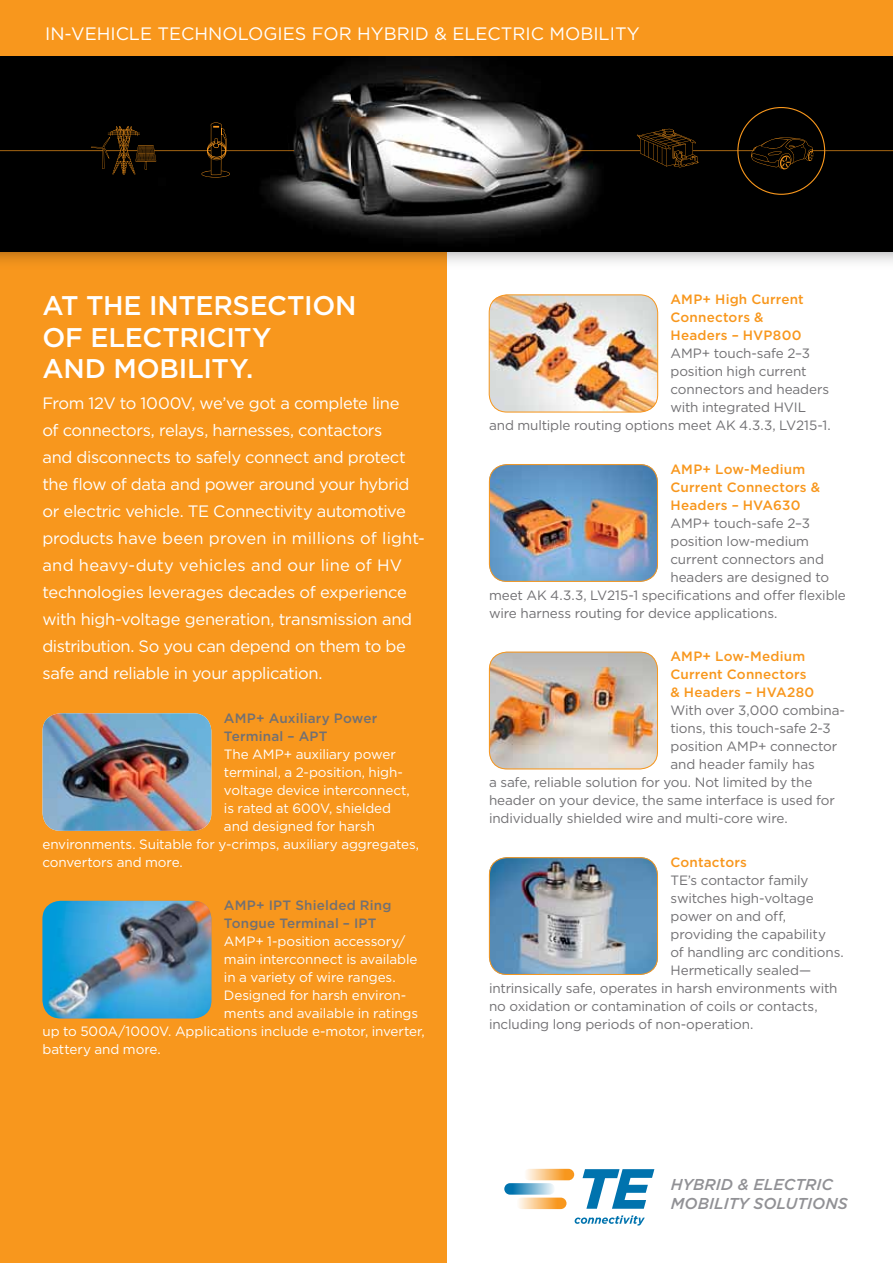
<style>
.page{position:relative;width:893px;height:1263px;background:#fff}
.page>*{position:absolute;margin:0;border:0;box-sizing:border-box;transform-origin:0 0}
.t1{font:500 27px/31.5px "Gotham";letter-spacing:-.01em;color:#fff}
.t2{font:18px "Gotham";color:#fff}
.t3{font:16.5px/27px "Gotham";letter-spacing:-.02em;color:#fff}
.t4{font:italic 500 15.75px/18.9px "Gotham";color:#919195}
.t5{font:13.5px "Gotham";letter-spacing:-.01em;color:#717073}
.t6{font:13.5px "Gotham";letter-spacing:-.01em;color:#fff}
.t7{font:500 13.5px/18px "Gotham";letter-spacing:.015em;color:#f8971d}
.t8{font:500 13.5px/18px "Gotham";letter-spacing:.015em;color:#717073}
</style>
<div class="page">
<div style="left:0;top:225px;width:446px;height:1038px;background:#f8971d"></div>
<svg style="left:0;top:251px;width:893px;height:22px"></svg>
<img style="left:0;top:55px;width:893px;height:196px">
<hr style="left:154px;top:150px;width:57px;height:1px;background:#f8971d">
<svg style="left:202px;top:122px;width:92px;height:55px;background:#0b0701"></svg>
<svg style="left:0;top:126px;width:156px;height:48px;background:#0f0901"></svg>
<svg style="left:568px;top:129px;width:325px;height:41px;background:#0f0a02"></svg>
<div style="left:0;top:0;width:893px;height:55px;background:#f8971d"></div>
<img style="left:43px;top:713px;width:168px;height:118px">
<img style="left:43px;top:901px;width:168px;height:117px">
<img style="left:489px;top:295px;width:169px;height:117px">
<div style="left:489px;top:295px;width:169px;height:117px;border:1px solid #f8971d;border-radius:18px"></div>
<img style="left:489px;top:464px;width:169px;height:118px">
<div style="left:489px;top:464px;width:169px;height:118px;border:1px solid #f8971d;border-radius:18px"></div>
<img style="left:489px;top:652px;width:169px;height:117px">
<div style="left:489px;top:652px;width:169px;height:117px;border:1px solid #f8971d;border-radius:18px"></div>
<img style="left:489px;top:857px;width:169px;height:118px">
<div style="left:489px;top:857px;width:169px;height:118px;border:1px solid #f8971d;border-radius:18px"></div>
<svg style="left:523px;top:1169px;width:51px;height:11px"></svg>
<svg style="left:516px;top:1197px;width:50px;height:12px"></svg>
<svg style="left:504px;top:1183px;width:51px;height:12px"></svg>
<svg style="left:583px;top:1169px;width:71px;height:40px"></svg>
<svg style="left:575px;top:1215px;width:70px;height:10px"></svg>
<h2 class="t2" style="left:45px;top:22px;width:138px">In-Vehicle TECHN</h2>
<h2 class="t2" style="left:222px;top:22px;width:419px">OLOGIES for Hybri d &amp; Electric Mobi lity</h2>
<h1 class="t1" style="left:43px;top:289px;width:316px">AT THE INTERSECTION<br>OF ELECTRICITY<br>AND MOBILITY.</h1>
<p class="t3" style="left:43px;top:390px;width:384px">From 12V to 1000V, we’ve got a complete line<br>of connectors, relays, harnesses, contactors<br>and disconnects to safely connect and protect the flow of data and power around your hybrid or electric vehicle. TE Connectivity automotive products have been proven in millions of light&shy;and heavy-duty vehicles and our line of HV technologies leverages decades of experience with high-voltage generation, transmission and distribution. So you can depend on them to be safe and reliable in your application.</p>
<p class="t8" style="left:224px;top:709px;width:155px">AMP+ Auxiliary Power<br>Terminal – APT</p>
<p class="t6" style="left:224px;top:745px;width:173px">The AMP+ auxiliary power</p>
<p class="t6" style="left:224px;top:763px;width:180px">terminal, a 2-position, high-</p>
<p class="t6" style="left:224px;top:781px;width:187px">voltage device interconnect,</p>
<p class="t6" style="left:224px;top:799px;width:169px">is rated at 600V, shielded</p>
<p class="t6" style="left:224px;top:817px;width:153px">and designed for harsh</p>
<p class="t6" style="left:43px;top:835px;width:378px">environments. Suitable for y-crimps, auxiliary aggregates,</p>
<p class="t6" style="left:43px;top:853px;width:142px">convertors and more.</p>
<p class="t8" style="left:224px;top:896px;width:169px">AMP+ IPT Shielded Ring<br>Tongue Terminal – IPT</p>
<p class="t6" style="left:224px;top:933px;width:183px">AMP+ 1-position accessory/</p>
<p class="t6" style="left:224px;top:951px;width:195px">main interconnect is available</p>
<p class="t6" style="left:224px;top:969px;width:173px">in a variety of wire ranges.</p>
<p class="t6" style="left:224px;top:987px;width:184px">Designed for harsh environ-</p>
<p class="t6" style="left:224px;top:1005px;width:196px">ments and available in ratings</p>
<p class="t6" style="left:43px;top:1023px;width:384px">up to 500A/1000V. Applications include e-motor, inverter,</p>
<p class="t6" style="left:43px;top:1041px;width:120px">battery and more.</p>
<p class="t7" style="left:670px;top:290px;width:135px">AMP+ High Current<br>Connectors &amp;<br>Headers – HVP800</p>
<p class="t5" style="left:670px;top:345px;width:141px">AMP+ touch-safe 2–3</p>
<p class="t5" style="left:670px;top:363px;width:138px">position high current</p>
<p class="t5" style="left:670px;top:381px;width:160px">connectors and headers</p>
<p class="t5" style="left:670px;top:399px;width:135px">with integrated HVIL</p>
<p class="t5" style="left:489px;top:417px;width:343px">and multiple routing options meet AK 4.3.3, LV215-1.</p>
<p class="t7" style="left:670px;top:460px;width:151px">AMP+ Low-Medium<br>Current Connectors &amp;<br>Headers – HVA630</p>
<p class="t5" style="left:670px;top:514px;width:141px">AMP+ touch-safe 2–3</p>
<p class="t5" style="left:670px;top:532px;width:140px">position low-medium</p>
<p class="t5" style="left:670px;top:550px;width:155px">current connectors and</p>
<p class="t5" style="left:670px;top:568px;width:160px">headers are designed to</p>
<p class="t5" style="left:489px;top:586px;width:358px">meet AK 4.3.3, LV215-1 specifications and offer flexible</p>
<p class="t5" style="left:489px;top:604px;width:290px">wire harness routing for device applications.</p>
<p class="t7" style="left:670px;top:647px;width:145px">AMP+ Low-Medium<br>Current Connectors &amp; Headers – HVA280</p>
<p class="t5" style="left:670px;top:702px;width:176px">With over 3,000 combina-</p>
<p class="t5" style="left:670px;top:720px;width:162px">tions, this touch-safe 2-3</p>
<p class="t5" style="left:670px;top:738px;width:168px">position AMP+ connector</p>
<p class="t5" style="left:670px;top:756px;width:146px">and header family has</p>
<p class="t5" style="left:489px;top:774px;width:325px">a safe, reliable solution for you. N ot limited by the</p>
<p class="t5" style="left:489px;top:792px;width:347px">header on your device, the same interface is used for</p>
<p class="t5" style="left:489px;top:810px;width:300px">individually shielded wire and multi-core wire.</p>
<p class="t7" style="left:670px;top:853px;width:78px">Contactors</p>
<p class="t5" style="left:670px;top:871px;width:139px">TE’s contactor family</p>
<p class="t5" style="left:670px;top:889px;width:145px">switches high-voltage</p>
<p class="t5" style="left:670px;top:907px;width:117px">power on and off,</p>
<p class="t5" style="left:670px;top:925px;width:157px">providing the capability</p>
<p class="t5" style="left:670px;top:943px;width:175px">of handling arc conditions.</p>
<p class="t5" style="left:670px;top:961px;width:142px">Hermetically sealed—</p>
<p class="t5" style="left:489px;top:979px;width:350px">intrinsically safe, operates in harsh environments with</p>
<p class="t5" style="left:489px;top:997px;width:330px">no oxidation or contamination of coils or contacts,</p>
<p class="t5" style="left:489px;top:1015px;width:266px">including long periods of non-operation.</p>
<p class="t4" style="left:671px;top:1175px;width:179px">HYBRID &amp; ELECTRIC<br>MOBILITY SOLUTIONS</p>
</div>
